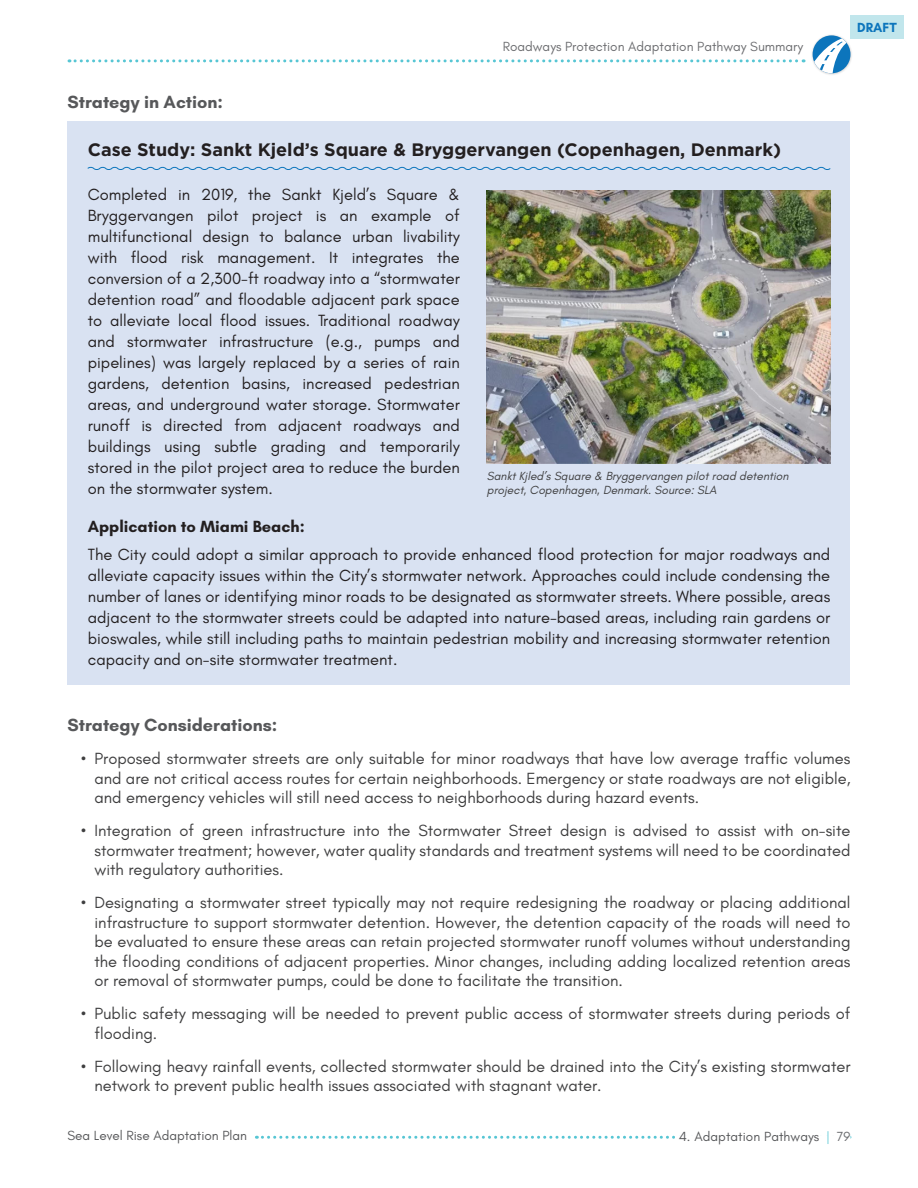
<style>
.page{position:relative;width:918px;height:1188px;background:#fff}
.page>*{position:absolute;margin:0;border:0;box-sizing:border-box;transform-origin:0 0}
.Case_Study_Heading_Blue{font:700 18px "Gotham";color:#231f20}
.Heading_4{font:700 18px "Glacial Indifference";color:#57585a}
.t1{font:16.5px/19.5px "Glacial Indifference";color:#3e3e3f;text-align:justify}
.Case_Study_text{font:16.5px/21px "Glacial Indifference";color:#231f20;text-align:justify}
.Case_Study_text_less_space{font:16.5px/21px "Glacial Indifference";color:#231f20;text-align:justify}
.Heading_4_case_study{font:700 16.5px "Glacial Indifference";color:#231f20}
.t2{font:13.5px "Glacial Indifference";color:#57585a}
.t3{font:13.5px "Glacial Indifference";color:#6c6d70}
.t4{font:700 13.5px "Glacial Indifference";color:#0c75bc}
.t5{font:italic 12px/14.4px "Glacial Indifference";color:#3e3e3f}
.s1{color:#57c6d4}
.s2{color:#6c6d70}
</style>
<div class="page">
<svg style="left:69px;top:59px;width:735px;height:3px"></svg>
<svg style="left:256px;top:1136px;width:419px;height:3px"></svg>
<div style="left:850px;top:15px;width:54px;height:23px;background:#c1e6ec"></div>
<div style="left:68px;top:122px;width:782px;height:563px;background:#d9e2f2"></div>
<svg style="left:87px;top:166px;width:744px;height:4px"></svg>
<img style="left:487px;top:190px;width:343px;height:274px">
<div style="left:810px;top:33px;width:43px;height:42px;background:#231f20;opacity:.2"></div>
<svg style="left:813px;top:35px;width:37px;height:38px"></svg>
<p class="t3" style="left:503px;top:39px;width:302px">Roadways Protection Adaptation Pathway Summary</p>
<p class="Heading_4" style="left:68px;top:91px;width:157px">Strategy in Action:</p>
<p class="Case_Study_Heading_Blue" style="left:88px;top:138px;width:695px">Case Study: Sankt Kjeld’s Square &amp; Bryggervangen (Copenhagen, Denmark)</p>
<p class="Case_Study_text" style="left:88px;top:184px;width:374px">Completed in 2019, the Sankt Kjeld’s Square &amp; Bryggervangen pilot project is an example of multifunctional design to balance urban livability with flood risk management. It integrates the conversion of a 2,300-ft roadway into a “stormwater detention road” and floodable adjacent park space to alleviate local flood issues. Traditional roadway and stormwater infrastructure (e.g., pumps and pipelines) was largely replaced by a series of rain gardens, detention basins, increased pedestrian areas, and underground water storage. Stormwater runoff is directed from adjacent roadways and buildings using subtle grading and temporarily stored in the pilot project area to reduce the burden on the stormwater system.</p>
<h1 class="Heading_4_case_study" style="left:88px;top:517px;width:218px">Application to Miami Beach:</h1>
<h1 class="Case_Study_text_less_space" style="left:88px;top:544px;width:744px">The City could adopt a similar approach to provide enhanced flood protection for major roadways and alleviate capacity issues within the City’s stormwater network. Approaches could include condensing the number of lanes or identifying minor roads to be designated as stormwater streets. Where possible, areas adjacent to the stormwater streets could be adapted into nature-based areas, including rain gardens or bioswales, while still including paths to maintain pedestrian mobility and increasing stormwater retention capacity and on-site stormwater treatment.</h1>
<p class="t5" style="left:487px;top:469px;width:303px">Sankt Kjled’s Square &amp; Bryggervangen pilot road detention project, Copenhagen, Denmark. Source: SLA</p>
<p class="t4" style="left:857px;top:19px;width:41px">DRAFT</p>
<p class="Heading_4" style="left:68px;top:714px;width:211px">Strategy Considerations:</p>
<p class="t1" style="left:94px;top:749px;width:758px;text-indent:-14px">• Proposed stormwater streets are only suitable for minor roadways that have low average traffic volumes and are not critical access routes for certain neighborhoods. Emergency or state roadways are not eligible, and emergency vehicles will still need access to neighborhoods during hazard events.</p>
<p class="t1" style="left:94px;top:821px;width:758px;text-indent:-14px">• Integration of green infrastructure into the Stormwater Street design is advised to assist with on-site stormwater treatment; however, water quality standards and treatment systems will need to be coordinated with regulatory authorities.</p>
<p class="t1" style="left:94px;top:893px;width:758px;text-indent:-14px">• Designating a stormwater street typically may not require redesigning the roadway or placing additional infrastructure to support stormwater detention. However, the detention capacity of the roads will need to be evaluated to ensure these areas can retain projected stormwater runoff volumes without understanding the flooding conditions of adjacent properties. Minor changes, including adding localized retention areas or removal of stormwater pumps, could be done to facilitate the transition.</p>
<p class="t1" style="left:94px;top:1004px;width:758px;text-indent:-14px">• Public safety messaging will be needed to prevent public access of stormwater streets during periods of flooding.</p>
<p class="t1" style="left:94px;top:1057px;width:758px;text-indent:-14px">• Following heavy rainfall events, collected stormwater should be drained into the City’s existing stormwater network to prevent public health issues associated with stagnant water.</p>
<p class="t2" style="left:68px;top:1128px;width:181px">Sea Level Rise Adaptation Plan</p>
<p class="t2" style="left:679px;top:1129px;width:173px">4. Adaptation Pathways <span class="s1">|</span> <span class="s2">79</span></p>
</div>
